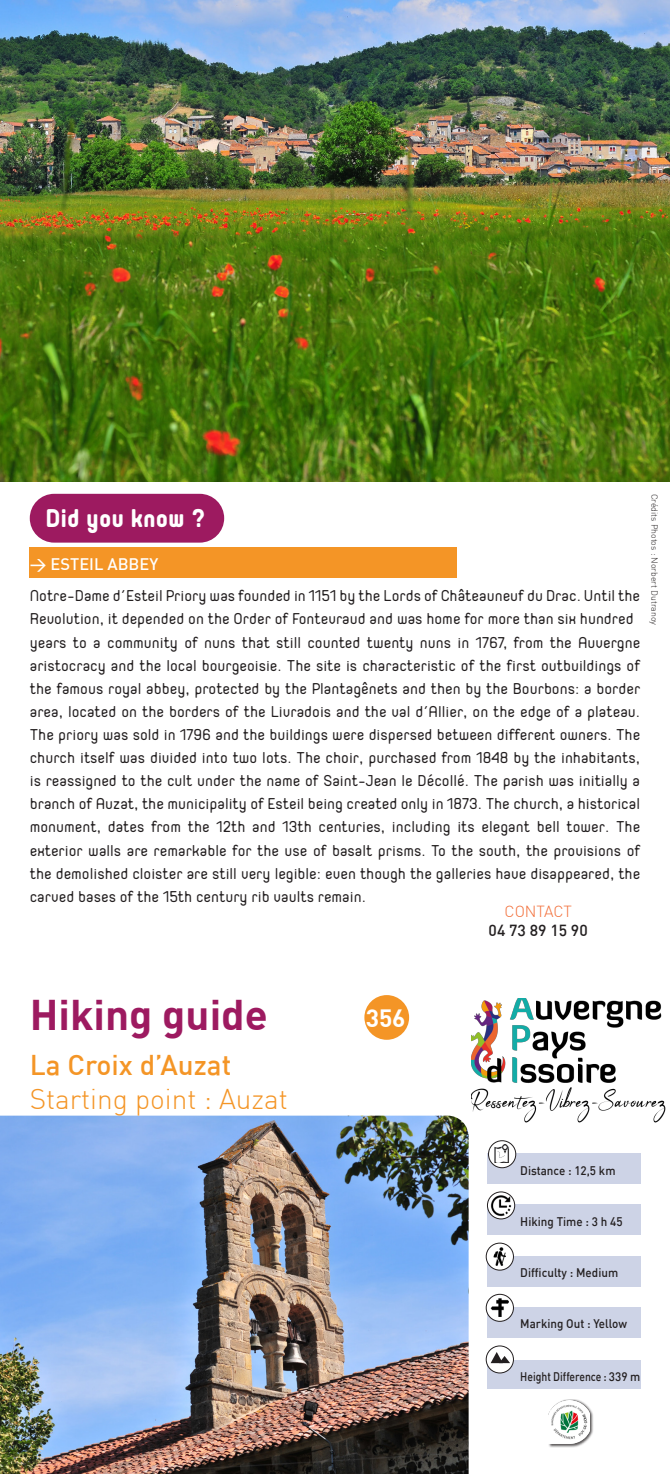
<style>
.page{position:relative;width:670px;height:1474px;background:#fff}
.page>*{position:absolute;margin:0;border:0;box-sizing:border-box;transform-origin:0 0}
.Titre{font:700 42px "DIN";color:#9d1a60}
.t1{font:800 31.5px "Orev Edge";color:#fff}
.Nom{font:300 28px "DIN";color:#f49526}
.Nom-2{font:500 28px "DIN";color:#f49526}
.N{font:700 24.5px "DIN";color:#fff}
.Descriptif{font:19.25px/23.1px "Orev Edge";color:#231f20;text-align:justify}
.petit{font:500 16.45px "DIN";color:#fff}
.t2{font:500 15.75px "DIN";color:#231f20}
.t3{font:300 15.75px "DIN";letter-spacing:-.005em;color:#f26d37}
.Pictos{font:500 12.25px "DIN";color:#231f20;scale:.95 1}
.Pictos-2{font:500 12.25px "DIN";color:#231f20;scale:.85 1}
.t4{font:300 8.75px "DIN";color:#231f20}
</style>
<div class="page">
<div style="left:487px;top:1153px;width:153px;height:30px;background:#cdd3e6"></div>
<div style="left:487px;top:1204px;width:153px;height:30px;background:#cdd3e6"></div>
<div style="left:487px;top:1255px;width:153px;height:31px;background:#cdd3e6"></div>
<div style="left:487px;top:1307px;width:153px;height:30px;background:#cdd3e6"></div>
<div style="left:487px;top:1360px;width:153px;height:28px;background:#cdd3e6"></div>
<svg style="left:488px;top:1140px;width:28px;height:27px"></svg>
<div style="left:488px;top:1140px;width:28px;height:28px;border:1px solid #231f20;border-radius:50%"></div>
<img style="left:492px;top:1144px;width:20px;height:18px">
<svg style="left:486px;top:1243px;width:27px;height:27px"></svg>
<div style="left:486px;top:1242px;width:28px;height:28px;border:1px solid #231f20;border-radius:50%"></div>
<img style="left:492px;top:1247px;width:15px;height:18px">
<svg style="left:486px;top:1345px;width:27px;height:27px"></svg>
<div style="left:486px;top:1345px;width:28px;height:28px;border:1px solid #231f20;border-radius:50%"></div>
<svg style="left:490px;top:1351px;width:20px;height:12px"></svg>
<svg style="left:486px;top:1294px;width:27px;height:27px"></svg>
<div style="left:486px;top:1293px;width:28px;height:28px;border:1px solid #231f20;border-radius:50%"></div>
<img style="left:491px;top:1298px;width:18px;height:18px">
<img style="left:487px;top:1191px;width:28px;height:28px">
<div style="left:30px;top:494px;width:194px;height:48px;background:#9d1a60;border-radius:24px"></div>
<img style="left:0;top:1115px;width:468px;height:358px">
<div style="left:364px;top:995px;width:45px;height:44px;background:#f49526;border-radius:50%"></div>
<div style="left:548px;top:1398px;width:46px;height:49px;background:#231f20;opacity:.75"></div>
<img style="left:549px;top:1399px;width:41px;height:44px">
<img style="left:0;top:0;width:670px;height:481px">
<div style="left:30px;top:547px;width:427px;height:30px;background:#f49526"></div>
<img style="left:471px;top:998px;width:195px;height:124px">
<h2 class="t1" style="left:45px;top:499px;width:162px">Did you know ?</h2>
<p class="petit" style="left:30px;top:554px;width:130px">&gt; ESTEIL ABBEY</p>
<p class="Descriptif" style="left:30px;top:583px;width:612px">Notre-Dame d’Esteil Priory was founded in 1151 by the Lords of Châteauneuf du Drac. Until the<br>Revolution, it depended on the Order of Fontevraud and was home for more than six hundred</p>
<p class="Descriptif" style="left:30px;top:630px;width:612px">years to a community of nuns that still counted twenty nuns in 1767, from the Auvergne aristocracy and the local bourgeoisie. The site is characteristic of the first outbuildings of the famous royal abbey, protected by the Plantagênets and then by the Bourbons: a border area, located on the borders of the Livradois and the val d’Allier, on the edge of a plateau.<br>The priory was sold in 1796 and the buildings were dispersed between different owners. The church itself was divided into two lots. The choir, purchased from 1848 by the inhabitants, is reassigned to the cult under the name of Saint-Jean le Décollé. The parish was initially a branch of Auzat, the municipality of Esteil being created only in 1873. The church, a historical</p>
<p class="Descriptif" style="left:30px;top:814px;width:612px">monument, dates from the 12th and 13th centuries, including its elegant bell tower. The exterior walls are remarkable for the use of basalt prisms. To the south, the provisions of the demolished cloister are still very legible: even though the galleries have disappeared, the carved bases of the 15th century rib vaults remain.</p>
<p class="t3" style="left:504px;top:901px;width:69px">CONTACT</p>
<p class="t2" style="left:488px;top:920px;width:101px">04 73 89 15 90</p>
<p class="t4" style="left:660px;top:494px;width:132px;rotate:90deg">Crédits Photos : Norbert Dutranoy</p>
<p class="Titre" style="left:30px;top:987px;width:239px">Hiking guide</p>
<p class="Nom-2" style="left:30px;top:1047px;width:203px">La Croix d’Auzat</p>
<p class="Nom" style="left:30px;top:1081px;width:260px">Starting point : Auzat</p>
<p class="N" style="left:366px;top:1002px;width:41px">356</p>
<p class="Pictos" style="left:520px;top:1162px;width:102px">Distance : 12,5 km</p>
<p class="Pictos" style="left:520px;top:1213px;width:109px">Hiking Time : 3 h 45</p>
<p class="Pictos" style="left:520px;top:1264px;width:105px">Difficulty : Medium</p>
<p class="Pictos" style="left:520px;top:1316px;width:114px">Marking Out : Yellow</p>
<p class="Pictos-2" style="left:520px;top:1368px;width:142px">Height Difference : 339 m</p>
</div>
